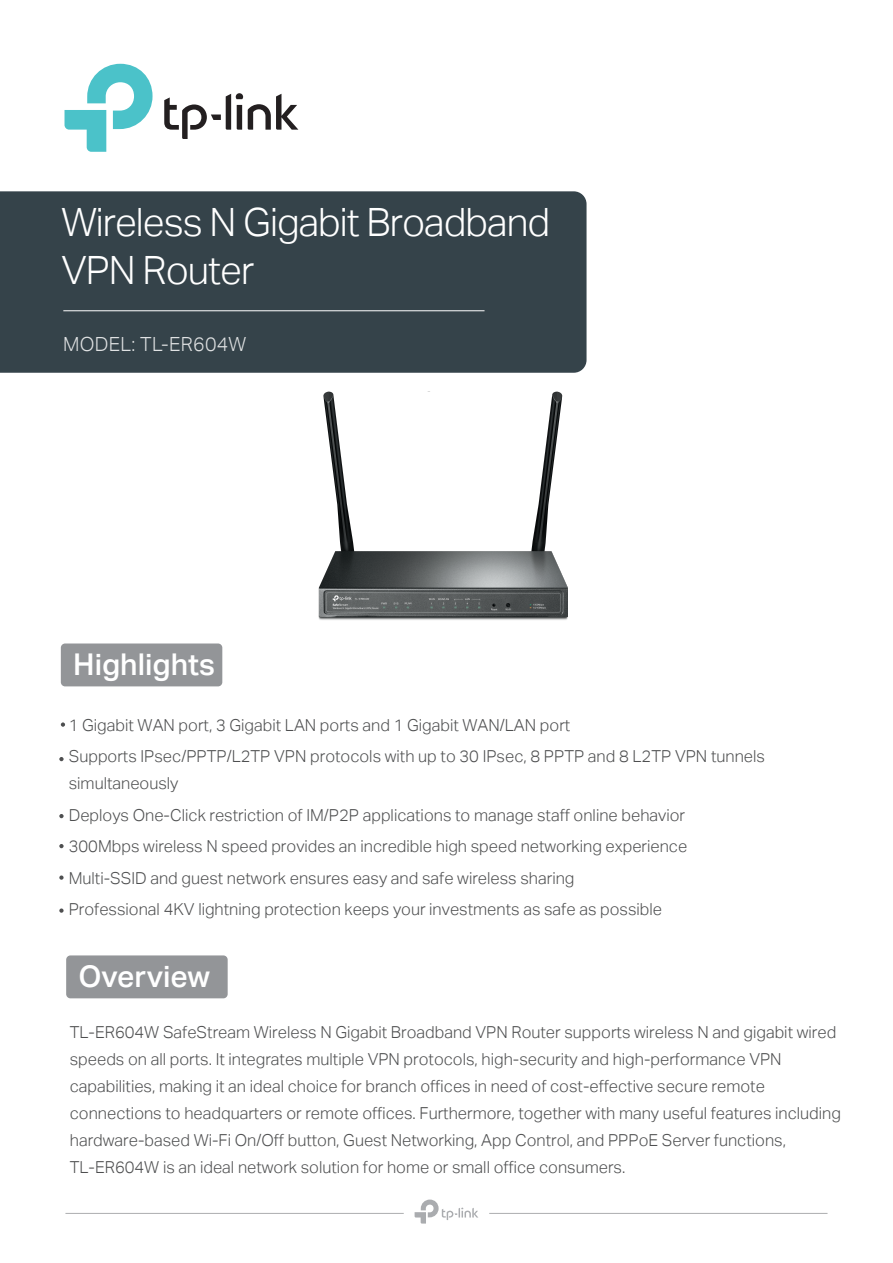
<style>
.page{position:relative;width:893px;height:1263px;background:#fff}
.page>*{position:absolute;margin:0;border:0;box-sizing:border-box;transform-origin:0 0}
.t1{font:39px/48px "TP Link Aktiv Light";letter-spacing:-.025em;color:#fff}
.t2{font:30px "TP Link Aktiv Medium";color:#fff}
.t3{font:19.5px "TP Link Aktiv Light";letter-spacing:.015em;color:rgb(255 255 255/.85)}
.t4{font:16.5px/27px "TP Link Aktiv Light";color:#4e4f50}
</style>
<div class="page">
<div style="left:0;top:191px;width:587px;height:182px;background:#35434a"></div>
<hr style="left:63px;top:310px;width:422px;height:1px;background:#fff">
<div style="left:66px;top:955px;width:162px;height:43px;background:#939598;border-radius:4px"></div>
<div style="left:61px;top:643px;width:161px;height:43px;background:#939598;border-radius:4px"></div>
<svg style="left:65px;top:64px;width:88px;height:88px"></svg>
<svg style="left:164px;top:93px;width:134px;height:46px"></svg>
<hr style="left:65px;top:1213px;width:339px;height:1px;background:#acaeb0">
<hr style="left:489px;top:1213px;width:338px;height:1px;background:#acaeb0">
<svg style="left:415px;top:1199px;width:63px;height:24px"></svg>
<svg style="left:61px;top:722px;width:4px;height:5px"></svg>
<svg style="left:59px;top:757px;width:5px;height:4px"></svg>
<svg style="left:59px;top:844px;width:5px;height:4px"></svg>
<svg style="left:59px;top:814px;width:5px;height:4px"></svg>
<svg style="left:59px;top:875px;width:5px;height:5px"></svg>
<svg style="left:59px;top:908px;width:5px;height:5px"></svg>
<img style="left:318px;top:391px;width:249px;height:229px">
<h1 class="t1" style="left:61px;top:198px;width:490px">Wireless N Gigabit Broadband<br>VPN Router</h1>
<p class="t3" style="left:63px;top:333px;width:185px">MODEL: TL-ER604W</p>
<h2 class="t2" style="left:73px;top:647px;width:143px">Highlights</h2>
<p class="t4" style="left:69px;top:709px;width:698px;line-height:31.5px">1 Gigabit WAN port, 3 Gigabit LAN ports and 1 Gigabit WAN/LAN port<br>Supports IPsec/PPTP/L2TP VPN protocols with up to 30 IPsec, 8 PPTP and 8 L2TP VPN tunnels</p>
<p class="t4" style="left:69px;top:768px;width:620px;line-height:31.5px">simultaneously<br>Deploys One-Click restriction of IM/P2P applications to manage staff online behavior 300Mbps wireless N speed provides an incredible high speed networking experience Multi-SSID and guest network ensures easy and safe wireless sharing<br>Professional 4KV lightning protection keeps your investments as safe as possible</p>
<h2 class="t2" style="left:79px;top:959px;width:133px">Overview</h2>
<p class="t4" style="left:70px;top:1019px;width:773px">TL-ER604W SafeStream Wireless N Gigabit Broadband VPN Router supports wireless N and gigabit wired speeds on all ports. It integrates multiple VPN protocols, high-security and high-performance VPN capabilities, making it an ideal choice for branch offices in need of cost-effective secure remote connections to headquarters or remote offices. Furthermore, together with many useful features including hardware-based Wi-Fi On/Off button, Guest Networking, App Control, and PPPoE Server functions, TL-ER604W is an ideal network solution for home or small office consumers.</p>
</div>
